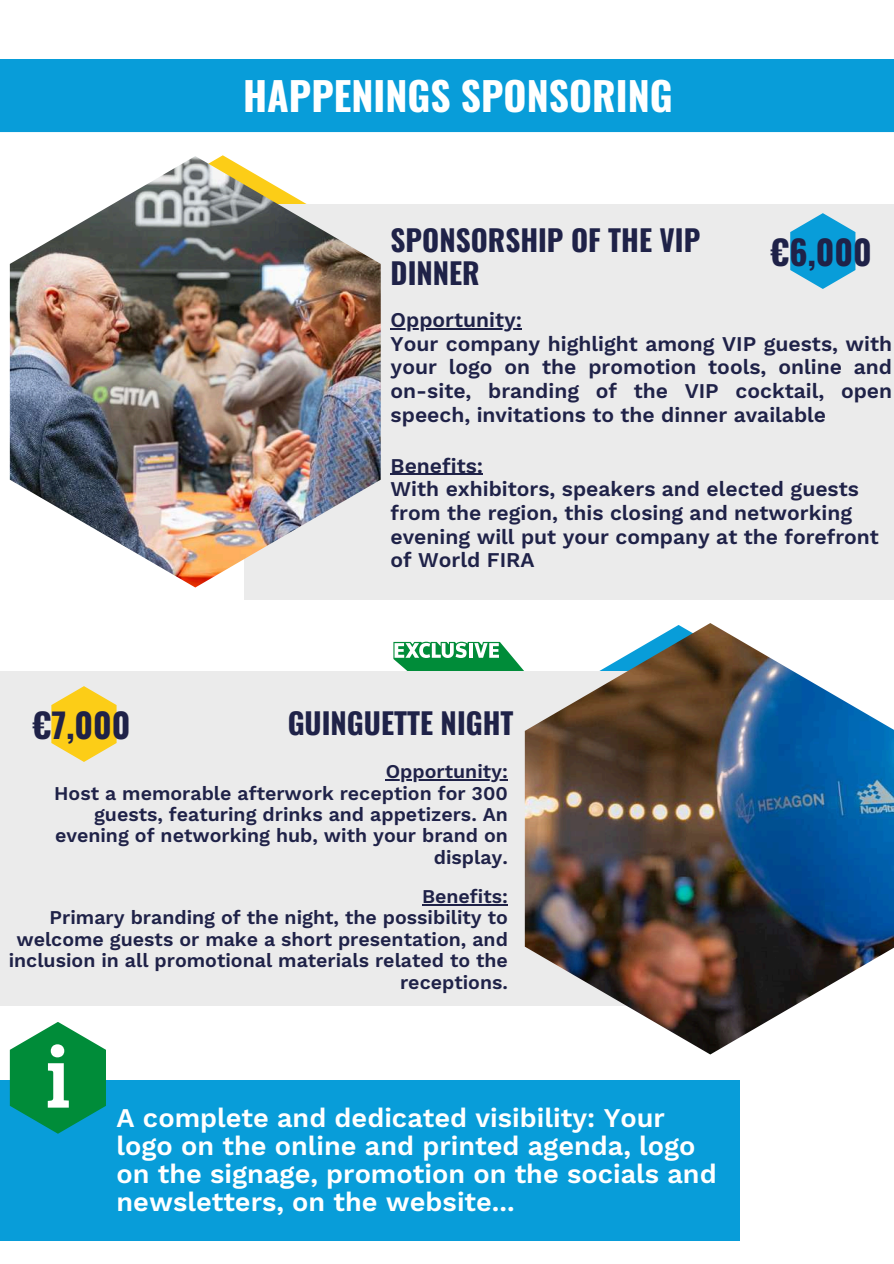
<style>
.page{position:relative;width:894px;height:1264px;background:#fff}
.page>*{position:absolute;margin:0;border:0;box-sizing:border-box;transform-origin:0 0}
.t1{font:88.2px "Bree Serif";color:#fff}
.t2{font:700 39.3px "Oswald";color:#fff}
.t3{font:700 33.9px "Oswald";color:#1f2248}
.t4{font:700 29.1px/32.8px "Oswald";color:#1f2248}
.t5{font:600 27px/28.2px "Work Sans";color:#fff}
.t6{font:600 21px/23.7px "Work Sans";color:#1f2248}
.t7{font:600 19.5px/21.3px "Work Sans";color:#1f2248;text-align:right}
</style>
<div class="page">
<div style="left:0;top:59px;width:893px;height:73px;background:#089dd9"></div>
<div style="left:244px;top:204px;width:649px;height:395px;background:#ebebeb"></div>
<svg style="left:393px;top:641px;width:115px;height:30px"></svg>
<div style="left:0;top:671px;width:710px;height:334px;background:#ebebeb"></div>
<svg style="left:51px;top:686px;width:65px;height:76px"></svg>
<svg style="left:790px;top:213px;width:65px;height:76px"></svg>
<img style="left:524px;top:623px;width:369px;height:431px">
<img style="left:10px;top:156px;width:370px;height:431px">
<div style="left:0;top:1080px;width:739px;height:160px;background:#089dd9"></div>
<svg style="left:10px;top:1022px;width:96px;height:111px"></svg>
<hr style="left:390px;top:328px;width:132px;height:1px;background:#1f2248">
<hr style="left:390px;top:474px;width:93px;height:1px;background:#1f2248">
<hr style="left:386px;top:779px;width:122px;height:1px;background:#1f2248">
<hr style="left:422px;top:904px;width:86px;height:1px;background:#1f2248">
<h2 class="t2" style="left:243px;top:66px;width:431px">HAPPENINGS SPONSORING</h2>
<h3 class="t4" style="left:390px;top:222px;width:311px">SPONSORSHIP OF THE VIP<br>DINNER</h3>
<h3 class="t3" style="left:770px;top:225px;width:103px">€6,000</h3>
<p class="t6" style="left:390px;top:308px;width:503px">Opportunity:<br>Your company highlight among VIP guests, with your logo on the promotion tools, online and on-site, branding of the VIP cocktail, open speech, invitations to the dinner available</p>
<p class="t6" style="left:390px;top:453px;width:489px">Benefits:<br>With exhibitors, speakers and elected guests from the region, this closing and networking evening will put your company at the forefront of World FIRA</p>
<h3 class="t3" style="left:33px;top:699px;width:99px">€7,000</h3>
<h3 class="t4" style="left:287px;top:705px;width:227px">GUINGUETTE NIGHT</h3>
<p class="t7" style="left:54px;top:760px;width:455px">Opportunity:<br>Host a memorable afterwork reception for 300 guests, featuring drinks and appetizers. An evening of networking hub, with your brand on display.</p>
<p class="t7" style="left:9px;top:885px;width:500px">Benefits:<br>Primary branding of the night, the possibility to welcome guests or make a short presentation, and inclusion in all promotional materials related to the receptions.</p>
<h1 class="t1" style="left:45px;top:1012px;width:28px">i</h1>
<p class="t5" style="left:116px;top:1103px;width:601px">A complete and dedicated visibility: Your logo on the online and printed agenda, logo on the signage, promotion on the socials and newsletters, on the website...</p>
</div>
